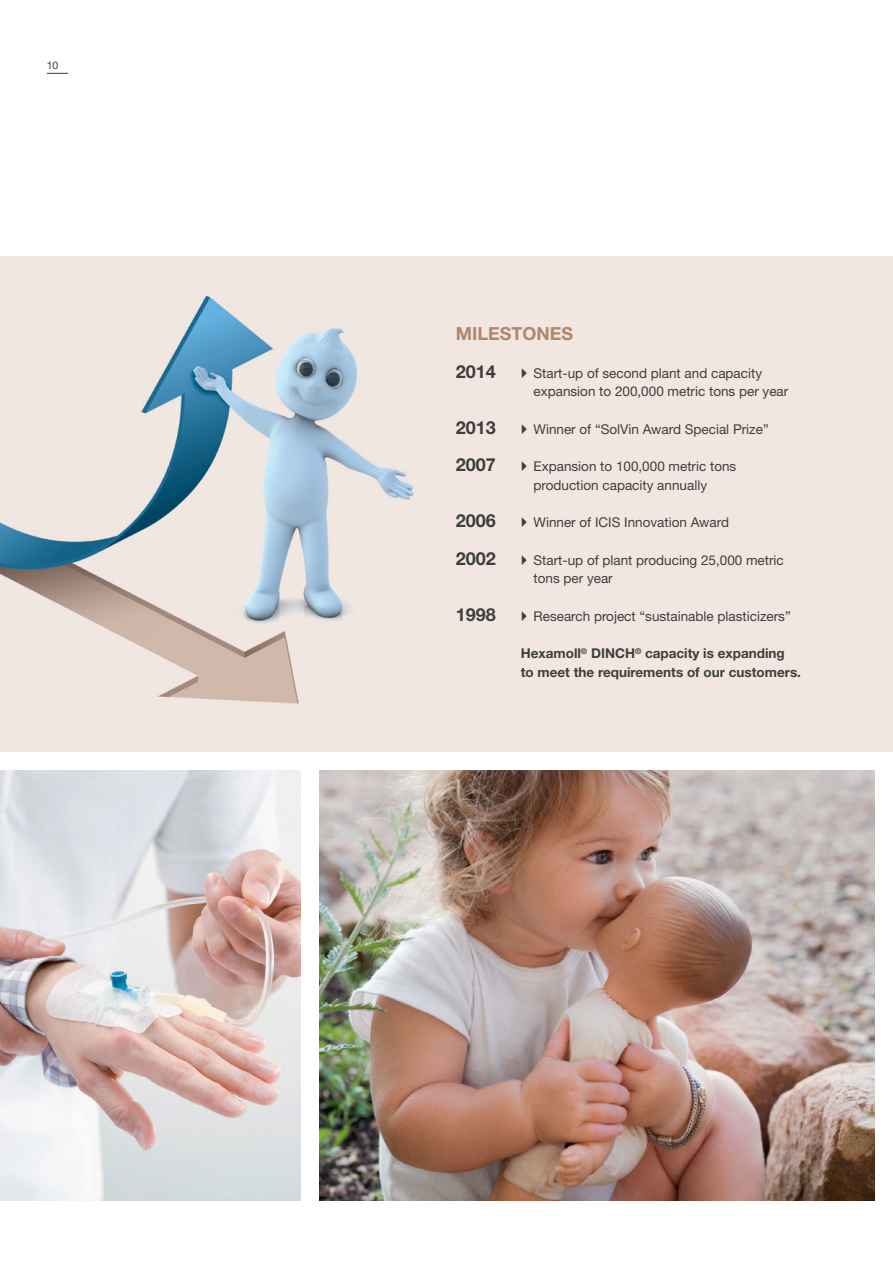
<style>
.page{position:relative;width:893px;height:1263px;background:#fff}
.page>*{position:absolute;margin:0;border:0;box-sizing:border-box;transform-origin:0 0}
.t1{font:700 18px/37.3px "Helvetica Neue LT Std";color:#3e3e3f}
.t2{font:700 18px "Helvetica Neue LT Std";color:#b0866c}
.t3{font:13.5px/18.8px "Helvetica Neue LT Std";color:#3e3e3f}
.t4{font:700 13.5px/18.8px "Helvetica Neue LT Std";color:#3e3e3f}
.t5{font:10.5px "Helvetica Neue LT Std";color:#3e3e3f}
</style>
<div class="page">
<svg style="left:47px;top:73px;width:21px;height:1px"></svg>
<div style="left:0;top:256px;width:893px;height:496px;background:#f1e7e0"></div>
<img style="left:319px;top:770px;width:555px;height:431px">
<img style="left:0;top:770px;width:301px;height:431px">
<img style="left:0;top:295px;width:414px;height:409px">
<p class="t5" style="left:47px;top:59px;width:13px">10</p>
<h1 class="t2" style="left:456px;top:323px;width:119px">MILESTONES</h1>
<h1 class="t1" style="left:456px;top:352px;width:42px">2014</h1>
<h1 class="t1" style="left:456px;top:408px;width:42px">2013<br>2007</h1>
<h1 class="t1" style="left:456px;top:502px;width:42px">2006<br>2002</h1>
<h1 class="t1" style="left:456px;top:595px;width:42px">1998</h1>
<p class="t3" style="left:533px;top:363px;width:256px">Start-up of second plant and capacity expansion to 200,000 metric tons per year</p>
<p class="t3" style="left:533px;top:419px;width:237px">Winner of “SolVin Award Special Prize”</p>
<p class="t3" style="left:533px;top:457px;width:204px">Expansion to 100,000 metric tons production capacity annually</p>
<p class="t3" style="left:533px;top:513px;width:197px">Winner of ICIS Innovation Award</p>
<p class="t3" style="left:533px;top:550px;width:252px">Start-up of plant producing 25,000 metric tons per year</p>
<p class="t3" style="left:533px;top:606px;width:259px">Research project “sustainable plasticizers”</p>
<p class="t4" style="left:521px;top:644px;width:282px">Hexamoll<sup>®</sup> DINCH<sup>®</sup> capacity is expanding to meet the requirements of our customers.</p>
</div>
